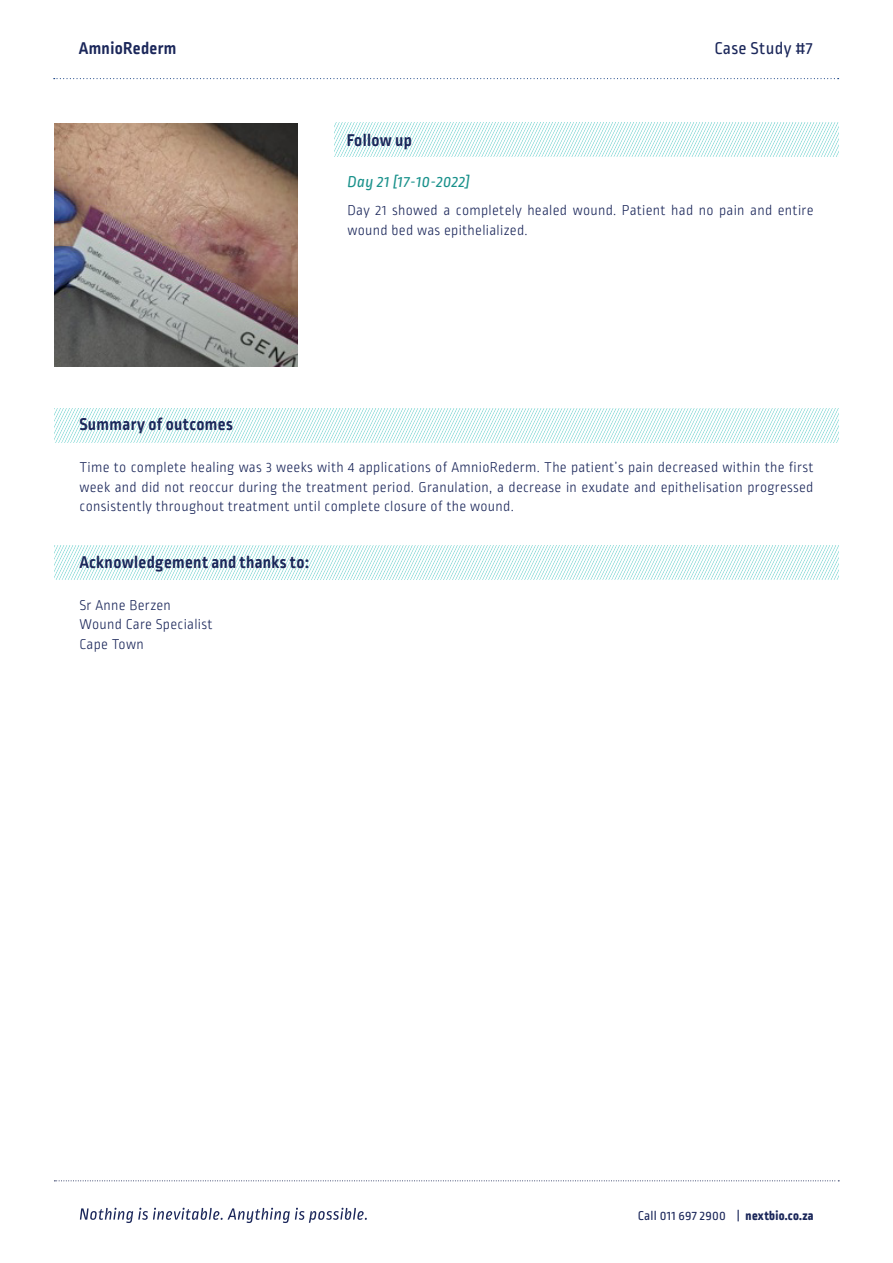
<style>
.page{position:relative;width:893px;height:1263px;background:#fff}
.page>*{position:absolute;margin:0;border:0;box-sizing:border-box;transform-origin:0 0}
.t1{font:700 18px "Ropa Soft Pro";letter-spacing:.02em;color:#1b275a}
.t2{font:18px "Ropa Soft Pro";letter-spacing:.02em;color:#1b275a}
.t3{font:italic 16.5px "Ropa Soft Pro";letter-spacing:.02em;color:#19918b}
.t4{font:300 15px/19.5px "Ropa Soft Pro";letter-spacing:.02em;color:#1b275a;text-align:justify}
.t5{font:13.5px "Ropa Soft Pro";letter-spacing:.02em;color:#1b275a}
.s1{font-weight:800}
</style>
<div class="page">
<img style="left:54px;top:124px;width:243px;height:243px">
<img style="left:54px;top:408px;width:785px;height:34px">
<img style="left:54px;top:546px;width:785px;height:33px">
<img style="left:334px;top:123px;width:505px;height:34px">
<svg style="left:54px;top:78px;width:785px;height:1px"></svg>
<svg style="left:54px;top:1180px;width:785px;height:1px"></svg>
<svg style="left:80px;top:1208px;width:287px;height:15px"></svg>
<p class="t1" style="left:79px;top:37px;width:99px">AmnioRederm</p>
<p class="t2" style="left:714px;top:38px;width:100px">Case Study #7</p>
<p class="t1" style="left:347px;top:130px;width:67px">Follow up</p>
<p class="t1" style="left:79px;top:414px;width:155px">Summary of outcomes</p>
<p class="t3" style="left:347px;top:172px;width:124px">Day 21 [17-10-2022]</p>
<p class="t4" style="left:347px;top:202px;width:468px">Day 21 showed a completely healed wound. Patient had no pain and entire wound bed was epithelialized.</p>
<p class="t4" style="left:80px;top:459px;width:736px">Time to complete healing was 3 weeks with 4 applications of AmnioRederm. The patient’s pain decreased within the first week and did not reoccur during the treatment period. Granulation, a decrease in exudate and epithelisation progressed consistently throughout treatment until complete closure of the wound.</p>
<p class="t1" style="left:79px;top:552px;width:231px">Acknowledgement and thanks to:</p>
<p class="t4" style="left:80px;top:596px;width:93px">Sr Anne Berzen</p>
<p class="t4" style="left:80px;top:616px;width:135px">Wound Care Specialist</p>
<p class="t4" style="left:80px;top:635px;width:66px">Cape Town</p>
<p class="t5" style="left:638px;top:1208px;width:177px">Call 011 697 2900 | <span class="s1">nextbio.co.za</span></p>
</div>
